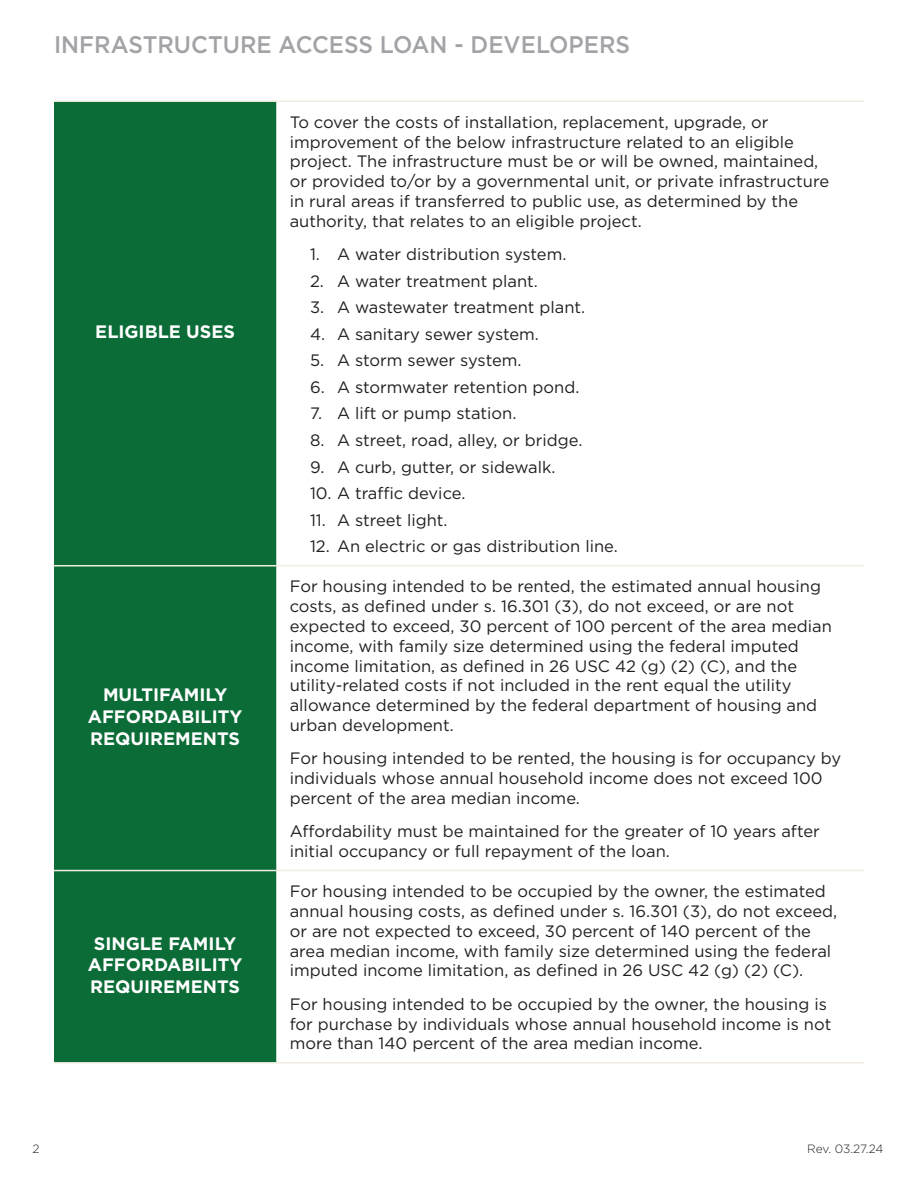
<style>
.page{position:relative;width:918px;height:1188px;background:#fff}
.page>*{position:absolute;margin:0;border:0;box-sizing:border-box;transform-origin:0 0}
.t1{font:500 24px "Gotham";color:#a2a3a7;scale:.95 1}
.t2{font:700 18px/21.6px "Gotham";color:#fff;text-align:center}
.t3{font:16.5px/19.8px "Gotham";color:#231f20}
.t4{font:300 12px "Gotham";letter-spacing:-.015em;color:#231f20}
</style>
<div class="page">
<div style="left:54px;top:102px;width:222px;height:960px;background:#0c6c38"></div>
<hr style="left:54px;top:100px;width:222px;height:2px;background:#f1ece2">
<hr style="left:276px;top:100px;width:588px;height:2px;background:#f1ece2">
<hr style="left:54px;top:565px;width:222px;height:1px;background:#f1ece2">
<hr style="left:276px;top:565px;width:588px;height:1px;background:#f1ece2">
<hr style="left:54px;top:870px;width:222px;height:1px;background:#f1ece2">
<hr style="left:276px;top:870px;width:588px;height:1px;background:#f1ece2">
<hr style="left:54px;top:1062px;width:222px;height:2px;background:#f1ece2">
<hr style="left:276px;top:1062px;width:588px;height:2px;background:#f1ece2">
<h1 class="t1" style="left:54px;top:28px;width:608px">INFRASTRUCTURE ACCESS LOAN - DEVELOPERS</h1>
<p class="t2" style="left:95px;top:321px;width:141px">ELIGIBLE USES</p>
<p class="t2" style="left:88px;top:684px;width:156px">MULTIFAMILY<br>AFFORDABILITY<br>REQUIREMENTS</p>
<p class="t2" style="left:88px;top:933px;width:156px">SINGLE FAMILY<br>AFFORDABILITY<br>REQUIREMENTS</p>
<p class="t3" style="left:290px;top:112px;width:541px">To cover the costs of installation, replacement, upgrade, or improvement of the below infrastructure related to an eligible project. The infrastructure must be or will be owned, maintained, or provided to/or by a governmental unit, or private infrastructure in rural areas if transferred to public use, as determined by the authority, that relates to an eligible project.</p>
<p class="t3" style="left:310px;top:244px;width:258px">1. A water distribution system.</p>
<p class="t3" style="left:310px;top:271px;width:230px">2. A water treatment plant.</p>
<p class="t3" style="left:310px;top:297px;width:277px">3. A wastewater treatment plant.</p>
<p class="t3" style="left:310px;top:324px;width:230px">4. A sanitary sewer system.</p>
<p class="t3" style="left:310px;top:350px;width:213px">5. A storm sewer system.</p>
<p class="t3" style="left:310px;top:377px;width:271px">6. A stormwater retention pond.</p>
<p class="t3" style="left:310px;top:403px;width:208px">7. A lift or pump station.</p>
<p class="t3" style="left:310px;top:430px;width:274px">8. A street, road, alley, or bridge.</p>
<p class="t3" style="left:310px;top:457px;width:247px">9. A curb, gutter, or sidewalk.</p>
<p class="t3" style="left:310px;top:483px;width:157px">10. A traffic device.</p>
<p class="t3" style="left:310px;top:510px;width:139px">11. A street light.</p>
<p class="t3" style="left:310px;top:536px;width:309px">12. An electric or gas distribution line.</p>
<p class="t3" style="left:290px;top:576px;width:544px">For housing intended to be rented, the estimated annual housing costs, as defined under s. 16.301 (3), do not exceed, or are not expected to exceed, 30 percent of 100 percent of the area median income, with family size determined using the federal imputed income limitation, as defined in 26 USC 42 (g) (2) (C), and the utility-related costs if not included in the rent equal the utility allowance determined by the federal department of housing and urban development.</p>
<p class="t3" style="left:290px;top:748px;width:553px">For housing intended to be rented, the housing is for occupancy by individuals whose annual household income does not exceed 100 percent of the area median income.</p>
<p class="t3" style="left:290px;top:821px;width:532px">Affordability must be maintained for the greater of 10 years after initial occupancy or full repayment of the loan.</p>
<p class="t3" style="left:290px;top:881px;width:549px">For housing intended to be occupied by the owner, the estimated annual housing costs, as defined under s. 16.301 (3), do not exceed, or are not expected to exceed, 30 percent of 140 percent of the area median income, with family size determined using the federal imputed income limitation, as defined in 26 USC 42 (g) (2) (C).</p>
<p class="t3" style="left:290px;top:994px;width:543px">For housing intended to be occupied by the owner, the housing is for purchase by individuals whose annual household income is not more than 140 percent of the area median income.</p>
<p class="t4" style="left:32px;top:1141px;width:9px">2</p>
<p class="t4" style="left:807px;top:1141px;width:78px">Rev. 03.27.24</p>
</div>
